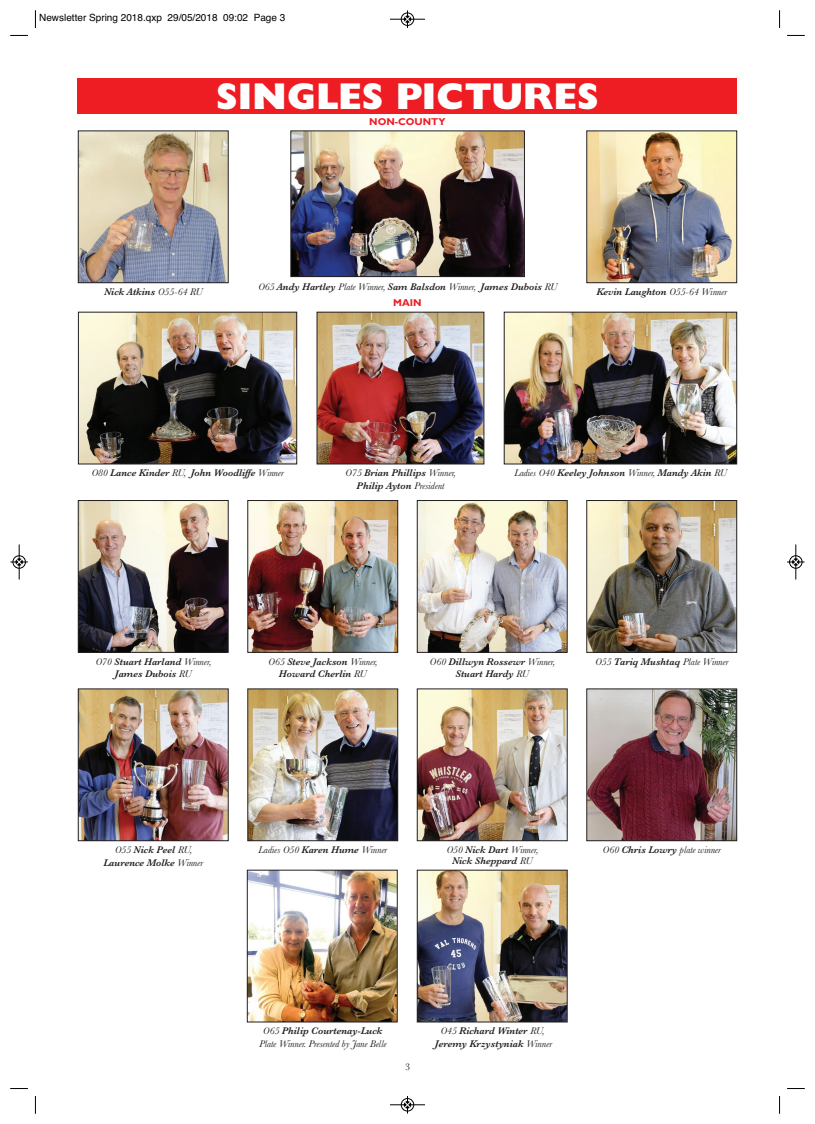
<style>
.page{position:relative;width:815px;height:1124px;background:#fff}
.page>*{position:absolute;margin:0;border:0;box-sizing:border-box;transform-origin:0 0}
.t1{font:800 37.5px "Gill Sans";color:#fff}
.t2{font:italic 600 10px/12.5px "Baskerville";letter-spacing:-.005em;color:#231f20;text-align:center}
.t3{font:italic 10px/12.5px "Baskerville";letter-spacing:-.005em;color:#231f20;text-align:center}
.t4{font:10px "Helvetica";color:#000}
.t5{font:700 10px "Gill Sans";color:#ee1d23}
.t6{font:10px "Baskerville";color:#231f20}
.s1{font-weight:400}
.s2{font-weight:600}
</style>
<div class="page">
<div style="left:78px;top:78px;width:659px;height:35px;background:#ee1d23"></div>
<img style="left:588px;top:132px;width:147px;height:149px">
<div style="left:586px;top:130px;width:151px;height:153px;border:1px solid #231f20"></div>
<img style="left:292px;top:132px;width:231px;height:143px">
<div style="left:290px;top:130px;width:235px;height:147px;border:1px solid #231f20"></div>
<img style="left:506px;top:314px;width:229px;height:148px">
<div style="left:504px;top:312px;width:233px;height:152px;border:1px solid #231f20"></div>
<img style="left:588px;top:502px;width:147px;height:148px">
<div style="left:586px;top:500px;width:151px;height:152px;border:1px solid #231f20"></div>
<img style="left:419px;top:502px;width:147px;height:148px">
<div style="left:417px;top:500px;width:151px;height:152px;border:1px solid #231f20"></div>
<img style="left:419px;top:871px;width:147px;height:149px">
<div style="left:417px;top:869px;width:151px;height:153px;border:1px solid #231f20"></div>
<img style="left:588px;top:690px;width:147px;height:148px">
<div style="left:586px;top:688px;width:151px;height:152px;border:1px solid #231f20"></div>
<img style="left:419px;top:690px;width:147px;height:148px">
<div style="left:417px;top:688px;width:151px;height:152px;border:1px solid #231f20"></div>
<img style="left:80px;top:132px;width:147px;height:149px">
<div style="left:78px;top:130px;width:151px;height:153px;border:1px solid #231f20"></div>
<img style="left:319px;top:314px;width:163px;height:148px">
<div style="left:317px;top:312px;width:167px;height:152px;border:1px solid #231f20"></div>
<img style="left:80px;top:314px;width:215px;height:148px">
<div style="left:78px;top:312px;width:219px;height:152px;border:1px solid #231f20"></div>
<img style="left:249px;top:871px;width:147px;height:149px">
<div style="left:247px;top:869px;width:151px;height:153px;border:1px solid #231f20"></div>
<img style="left:249px;top:502px;width:147px;height:148px">
<div style="left:247px;top:500px;width:151px;height:152px;border:1px solid #231f20"></div>
<img style="left:80px;top:502px;width:147px;height:148px">
<div style="left:78px;top:500px;width:151px;height:152px;border:1px solid #231f20"></div>
<img style="left:249px;top:690px;width:147px;height:148px">
<div style="left:247px;top:688px;width:151px;height:152px;border:1px solid #231f20"></div>
<img style="left:80px;top:690px;width:147px;height:148px">
<div style="left:78px;top:688px;width:151px;height:152px;border:1px solid #231f20"></div>
<svg style="left:35px;top:10px;width:1px;height:18px"></svg>
<svg style="left:10px;top:35px;width:18px;height:1px"></svg>
<svg style="left:779px;top:10px;width:1px;height:18px"></svg>
<svg style="left:787px;top:35px;width:18px;height:1px"></svg>
<svg style="left:35px;top:1096px;width:1px;height:17px"></svg>
<svg style="left:10px;top:1088px;width:18px;height:1px"></svg>
<svg style="left:779px;top:1096px;width:1px;height:17px"></svg>
<svg style="left:787px;top:1088px;width:18px;height:1px"></svg>
<hr style="left:390px;top:19px;width:35px;height:1px;background:#000">
<div style="left:401px;top:13px;width:13px;height:13px;border:1px solid #000;border-radius:50%"></div>
<svg style="left:404px;top:10px;width:7px;height:18px"></svg>
<div style="left:401px;top:1097px;width:13px;height:14px;border:1px solid #fff;border-radius:50%"></div>
<hr style="left:390px;top:1104px;width:35px;height:1px;background:#000">
<div style="left:401px;top:1098px;width:13px;height:12px;border:1px solid #000;border-radius:50%"></div>
<svg style="left:404px;top:1096px;width:7px;height:17px"></svg>
<hr style="left:19px;top:544px;width:1px;height:35px;background:#000">
<div style="left:13px;top:555px;width:13px;height:13px;border:1px solid #000;border-radius:50%"></div>
<svg style="left:10px;top:558px;width:18px;height:7px"></svg>
<hr style="left:796px;top:544px;width:1px;height:35px;background:#000">
<div style="left:789px;top:555px;width:13px;height:13px;border:1px solid #000;border-radius:50%"></div>
<svg style="left:787px;top:558px;width:18px;height:7px"></svg>
<p class="t4" style="left:39px;top:14px;width:248px">Newsletter Spring 2018.qxp 29/05/2018 09:02 Page 3</p>
<h1 class="t1" style="left:216px;top:83px;width:384px">SINGLES PICTURES</h1>
<p class="t5" style="left:369px;top:118px;width:78px">NON-COUNTY</p>
<p class="t2" style="left:104px;top:287px;width:100px">Nick Atkins <span class="s1">O55-64 RU</span></p>
<p class="t2" style="left:258px;top:282px;width:301px"><span class="s1">O65</span> Andy Hartley <span class="s1">Plate Winner,</span> Sam Balsdon <span class="s1">Winner,</span> James Dubois <span class="s1">RU</span></p>
<p class="t5" style="left:393px;top:299px;width:30px">MAIN</p>
<p class="t2" style="left:596px;top:287px;width:132px">Kevin Laughton <span class="s1">O55-64 Winner</span></p>
<p class="t2" style="left:91px;top:468px;width:194px"><span class="s1">O80</span> Lance Kinder <span class="s1">RU,</span> John Woodliffe <span class="s1">Winner</span></p>
<p class="t2" style="left:345px;top:468px;width:112px"><span class="s1">O75</span> Brian Phillips <span class="s1">Winner,<br></span>Philip Ayton <span class="s1">President</span></p>
<p class="t2" style="left:514px;top:468px;width:214px"><span class="s1">Ladies O40</span> Keeley Johnson <span class="s1">Winner,</span> Mandy Akin <span class="s1">RU</span></p>
<p class="t2" style="left:95px;top:656px;width:117px"><span class="s1">O70</span> Stuart Harland <span class="s1">Winner,<br></span>James Dubois <span class="s1">RU</span></p>
<p class="t2" style="left:268px;top:656px;width:111px"><span class="s1">O65</span> Steve Jackson <span class="s1">Winner,<br></span>Howard Cherlin <span class="s1">RU</span></p>
<p class="t2" style="left:430px;top:656px;width:127px"><span class="s1">O60</span> Dillwyn Rossewr <span class="s1">Winner,</span></p>
<p class="t3" style="left:595px;top:656px;width:135px">O55 <span class="s2">Tariq Mushtaq</span> Plate Winner</p>
<p class="t2" style="left:456px;top:668px;width:75px">Stuart Hardy <span class="s1">RU</span></p>
<p class="t2" style="left:115px;top:844px;width:79px"><span class="s1">O55</span> Nick Peel <span class="s1">RU,</span></p>
<p class="t3" style="left:258px;top:844px;width:130px">Ladies O50 <span class="s2">Karen Hume</span> Winner</p>
<p class="t2" style="left:103px;top:857px;width:101px">Laurence Molke <span class="s1">Winner</span></p>
<p class="t3" style="left:446px;top:844px;width:93px">O50 <span class="s2">Nick Dart</span> Winner,</p>
<p class="t3" style="left:603px;top:844px;width:120px">O60 <span class="s2">Chris Lowry</span> plate winner</p>
<p class="t2" style="left:452px;top:855px;width:82px">Nick Sheppard <span class="s1">RU</span></p>
<p class="t3" style="left:259px;top:1025px;width:129px">O65 <span class="s2">Philip Courtenay-Luck<br></span>Plate Winner. Presented by Jane Belle</p>
<p class="t6" style="left:405px;top:1063px;width:6px">3</p>
<p class="t2" style="left:435px;top:1025px;width:119px"><span class="s1">O45</span> Richard Winter <span class="s1">RU,<br></span>Jeremy Krzystyniak <span class="s1">Winner</span></p>
</div>
